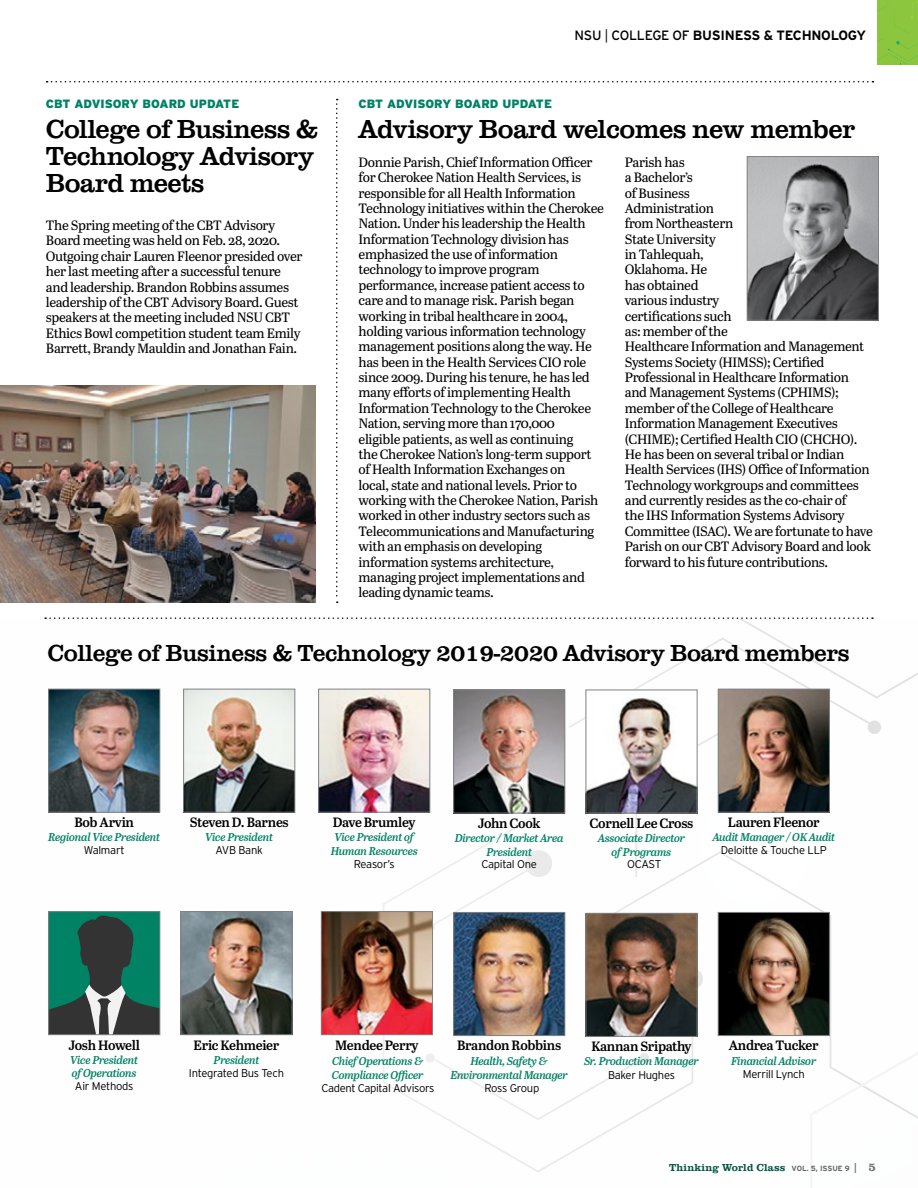
<style>
.page{position:relative;width:918px;height:1188px;background:#fff}
.page>*{position:absolute;margin:0;border:0;box-sizing:border-box;transform-origin:0 0}
.H2_News_article{font:27px/27px "Clarendon URW";letter-spacing:-.02em;color:#000}
.H2_CBT_Board{font:24px "Clarendon URW";letter-spacing:-.02em;color:#000}
.news_body_copy{font:13.5px/15.5px "Abril Text";letter-spacing:-.025em;color:#000}
.Boardmember_names{font:600 13.5px "Abril Text";letter-spacing:-.025em;color:#000}
.t1{font:700 13.5px "Interstate";letter-spacing:-.02em;color:#000}
.H2_News_article-2{font:900 12px "Interstate";color:#008265}
.Board_title_and_comp{font:italic 600 11.25px/13px "Abril Text";letter-spacing:-.03em;color:#008265;text-align:center}
.Board_title_and_comp-2{font:300 11.25px/13.2px "Interstate";letter-spacing:-.025em;color:#000;text-align:center}
.t2{font:500 10.5px "Clarendon URW";letter-spacing:.015em;color:#045541}
.s1{font-weight:400}
.s2{font-weight:300}
.s3{font-family:"Interstate";font-weight:300;font-style:normal;color:#000}
.s4{font-family:"Abril Text";font-weight:600;font-style:italic;color:#008265}
.s5{font-family:"Interstate";font-weight:700;font-size:7.5px;color:#636466}
.s6{font-weight:300;font-size:12px;color:#6d6e71}
.s7{font-size:12px;color:#6d6e71}
</style>
<div class="page">
<img style="left:0;top:386px;width:316px;height:217px">
<img style="left:749px;top:158px;width:128px;height:160px">
<div style="left:747px;top:156px;width:132px;height:164px;border:1px solid #808285"></div>
<svg style="left:45px;top:617px;width:873px;height:555px"></svg>
<div style="left:48px;top:911px;width:112px;height:124px;border:1px solid #808285"></div>
<img style="left:183px;top:913px;width:107px;height:120px">
<div style="left:181px;top:911px;width:111px;height:124px;border:1px solid #808285"></div>
<img style="left:323px;top:913px;width:108px;height:120px">
<div style="left:321px;top:911px;width:112px;height:124px;border:1px solid #808285"></div>
<img style="left:455px;top:914px;width:108px;height:120px">
<div style="left:453px;top:912px;width:112px;height:124px;border:1px solid #808285"></div>
<img style="left:588px;top:915px;width:107px;height:120px">
<div style="left:586px;top:913px;width:111px;height:124px;border:1px solid #808285"></div>
<img style="left:720px;top:914px;width:108px;height:120px">
<div style="left:718px;top:912px;width:112px;height:124px;border:1px solid #808285"></div>
<svg style="left:47px;top:81px;width:826px;height:1px"></svg>
<div style="left:877px;top:0;width:40px;height:65px;background:#8cc63f"></div>
<hr style="left:917px;top:0;width:1px;height:65px;background:#8cc63f">
<svg style="left:336px;top:99px;width:2px;height:504px"></svg>
<h2 class="H2_News_article-2" style="left:46px;top:97px;width:195px">CBT ADVISORY BOARD UPDATE</h2>
<h2 class="H2_News_article" style="left:46px;top:114px;width:274px">College of Business &amp;<br>Technology Advisory<br>Board meets</h2>
<p class="news_body_copy" style="left:46px;top:217px;width:258px">The Spring meeting of the CBT Advisory Board meeting was held on Feb. 28, 2020.<br>Outgoing chair Lauren Fleenor presided over her last meeting after a successful tenure and leadership. Brandon Robbins assumes leadership of the CBT Advisory Board. Guest speakers at the meeting included NSU CBT Ethics Bowl competition student team Emily Barrett, Brandy Mauldin and Jonathan Fain.</p>
<p class="t1" style="left:575px;top:27px;width:293px"><span class="s1">NSU</span> <span class="s2">|</span> <span class="s1">COLLEGE OF</span> BUSINESS &amp; TECHNOLOGY</p>
<h2 class="H2_News_article-2" style="left:359px;top:97px;width:195px">CBT ADVISORY BOARD UPDATE</h2>
<h2 class="H2_News_article" style="left:359px;top:114px;width:498px">Advisory Board welcomes new member</h2>
<p class="news_body_copy" style="left:359px;top:154px;width:247px">Donnie Parish, Chief Information Officer for Cherokee Nation Health Services, is responsible for all Health Information Technology initiatives within the Cherokee Nation. Under his leadership the Health Information Technology division has emphasized the use of information technology to improve program performance, increase patient access to care and to manage risk. Parish began working in tribal healthcare in 2004, holding various information technology management positions along the way. He has been in the Health Services CIO role since 2009. During his tenure, he has led many efforts of implementing Health Information Technology to the Cherokee Nation, serving more than 170,000<br>eligible patients, as well as continuing<br>the Cherokee Nation’s long-term support of Health Information Exchanges on<br>local, state and national levels. Prior to working with the Cherokee Nation, Parish worked in other industry sectors such as Telecommunications and Manufacturing with an emphasis on developing information systems architecture, managing project implementations and leading dynamic teams.</p>
<p class="news_body_copy" style="left:625px;top:154px;width:250px">Parish has<br>a Bachelor’s<br>of Business<br>Administration<br>from Northeastern<br>State University<br>in Tahlequah,<br>Oklahoma. He<br>has obtained<br>various industry<br>certifications such<br>as: member of the<br>Healthcare Information and Management<br>Systems Society (HIMSS); Certified<br>Professional in Healthcare Information and Management Systems (CPHIMS); member of the College of Healthcare<br>Information Management Executives (CHIME); Certified Health CIO (CHCHO).<br>He has been on several tribal or Indian<br>Health Services (IHS) Office of Information<br>Technology workgroups and committees and currently resides as the co-chair of<br>the IHS Information Systems Advisory<br>Committee (ISAC). We are fortunate to have<br>Parish on our CBT Advisory Board and look forward to his future contributions.</p>
<h2 class="H2_CBT_Board" style="left:48px;top:635px;width:804px">College of Business &amp; Technology 2019-2020 Advisory Board members</h2>
<h3 class="Boardmember_names" style="left:74px;top:812px;width:61px">Bob Arvin</h3>
<p class="Board_title_and_comp" style="left:48px;top:830px;width:114px">Regional Vice President<br><span class="s3">Walmart</span></p>
<h3 class="Boardmember_names" style="left:190px;top:812px;width:100px">Steven D. Barnes</h3>
<p class="Board_title_and_comp" style="left:205px;top:830px;width:69px">Vice President<br><span class="s3">AVB Bank</span></p>
<h3 class="Boardmember_names" style="left:333px;top:812px;width:84px">Dave Brumley</h3>
<p class="Board_title_and_comp" style="left:331px;top:830px;width:89px;line-height:13.5px">Vice President of<br>Human Resources<br><span class="s3">Reasor’s</span></p>
<h3 class="Boardmember_names" style="left:478px;top:813px;width:64px">John Cook</h3>
<p class="Board_title_and_comp" style="left:455px;top:831px;width:110px">Director / Market Area<br>President<br><span class="s3">Capital One</span></p>
<h3 class="Boardmember_names" style="left:590px;top:813px;width:105px">Cornell Lee Cross</h3>
<p class="Board_title_and_comp" style="left:598px;top:831px;width:89px">Associate Director of Programs<br><span class="s3">OCAST</span></p>
<h3 class="Boardmember_names" style="left:728px;top:812px;width:94px">Lauren Fleenor</h3>
<p class="Board_title_and_comp" style="left:712px;top:830px;width:124px">Audit Manager / OK Audit<br><span class="s3">Deloitte &amp; Touche LLP</span></p>
<h3 class="Boardmember_names" style="left:68px;top:1035px;width:73px">Josh Howell</h3>
<p class="Board_title_and_comp" style="left:70px;top:1053px;width:69px;text-align:left">Vice President of Operations<br><span class="s3">Air Methods</span></p>
<h3 class="Boardmember_names" style="left:194px;top:1035px;width:87px">Eric Kehmeier</h3>
<p class="Board_title_and_comp-2" style="left:189px;top:1053px;width:97px"><span class="s4">President<br></span>Integrated Bus Tech</p>
<h3 class="Boardmember_names" style="left:335px;top:1035px;width:85px">Mendee Perry</h3>
<p class="Board_title_and_comp" style="left:321px;top:1054px;width:114px">Chief Operations &amp;<br>Compliance Officer<br><span class="s3">Cadent Capital Advisors</span></p>
<h3 class="Boardmember_names" style="left:457px;top:1036px;width:105px">Brandon Robbins</h3>
<p class="Board_title_and_comp" style="left:450px;top:1054px;width:119px">Health, Safety &amp;<br>Environmental Manager<br><span class="s3">Ross Group</span></p>
<h3 class="Boardmember_names" style="left:591px;top:1037px;width:102px">Kannan Sripathy</h3>
<p class="Board_title_and_comp" style="left:584px;top:1054px;width:116px">Sr. Production Manager<br><span class="s3">Baker Hughes</span></p>
<h3 class="Boardmember_names" style="left:729px;top:1036px;width:91px">Andrea Tucker</h3>
<p class="Board_title_and_comp" style="left:731px;top:1054px;width:87px">Financial Advisor<br><span class="s3">Merrill Lynch</span></p>
<p class="t2" style="left:669px;top:1159px;width:208px">Thinking World Class <span class="s5">VOL. 5, ISSUE 9</span> <span class="s6">|</span> <span class="s7">5</span></p>
</div>
